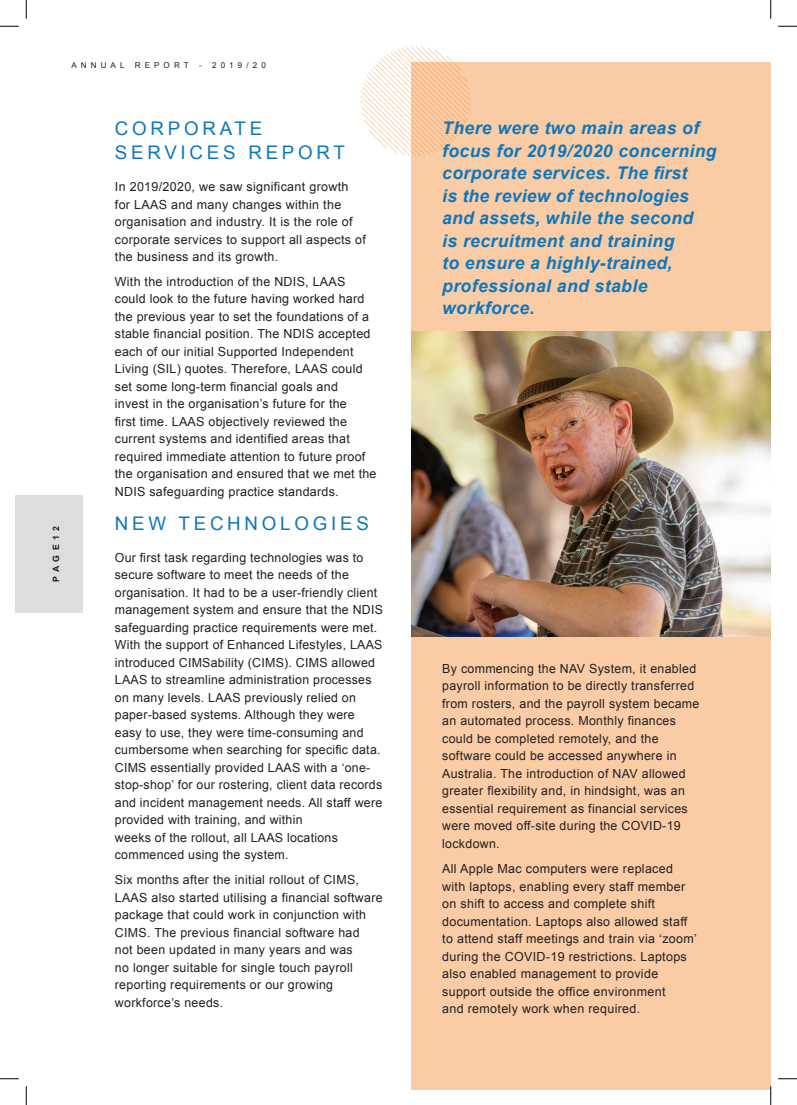
<style>
.page{position:relative;width:797px;height:1105px;background:#fff}
.page>*{position:absolute;margin:0;border:0;box-sizing:border-box;transform-origin:0 0}
.t1{font:18.75px/24.4px "Arial";letter-spacing:.2em;color:#0e77bb}
.t2{font:italic 700 17.5px/22.5px "Arial";letter-spacing:.025em;color:#0e77bb}
.t3{font:12.5px/17.5px "Arial";letter-spacing:.02em;color:#231f20}
.t4{font:700 8.75px "Arial";letter-spacing:.5em;color:#231f20}
.t5{font:8.12px "Arial";letter-spacing:.5em;color:#231f20}
</style>
<div class="page">
<div style="left:16px;top:495px;width:67px;height:118px;background:#dcdddf"></div>
<div style="left:411px;top:62px;width:359px;height:1027px;background:#f9cca6"></div>
<img style="left:411px;top:331px;width:359px;height:305px">
<svg style="left:361px;top:46px;width:109px;height:110px"></svg>
<svg style="left:0;top:25px;width:19px;height:2px"></svg>
<svg style="left:778px;top:25px;width:19px;height:2px"></svg>
<svg style="left:0;top:1078px;width:19px;height:1px"></svg>
<svg style="left:778px;top:1078px;width:19px;height:1px"></svg>
<svg style="left:25px;top:0;width:2px;height:19px"></svg>
<svg style="left:25px;top:1086px;width:2px;height:19px"></svg>
<svg style="left:770px;top:0;width:1px;height:19px"></svg>
<svg style="left:770px;top:1086px;width:1px;height:19px"></svg>
<p class="t5" style="left:71px;top:59px;width:119px">ANNUAL REPORT</p>
<p class="t5" style="left:199px;top:59px;width:68px">- 2019/20</p>
<p class="t4" style="left:50px;top:582px;width:57px;rotate:-90deg">PAGE12</p>
<p class="t1" style="left:115px;top:116px;width:231px">CORPORATE<br>SERVICES REPORT</p>
<p class="t3" style="left:115px;top:178px;width:253px">In 2019/2020, we saw significant growth for LAAS and many changes within the organisation and industry. It is the role of corporate services to support all aspects of the business and its growth.</p>
<p class="t3" style="left:115px;top:273px;width:263px">With the introduction of the NDIS, LAAS could look to the future having worked hard the previous year to set the foundations of a stable financial position. The NDIS accepted each of our initial Supported Independent Living (SIL) quotes. Therefore, LAAS could set some long-term financial goals and<br>invest in the organisation’s future for the<br>first time. LAAS objectively reviewed the current systems and identified areas that required immediate attention to future proof the organisation and ensured that we met the NDIS safeguarding practice standards.</p>
<p class="t1" style="left:115px;top:511px;width:255px">NEW TECHNOLOGIES</p>
<p class="t3" style="left:115px;top:548px;width:270px">Our first task regarding technologies was to secure software to meet the needs of the organisation. It had to be a user-friendly client management system and ensure that the NDIS safeguarding practice requirements were met.<br>With the support of Enhanced Lifestyles, LAAS introduced CIMSability (CIMS). CIMS allowed LAAS to streamline administration processes on many levels. LAAS previously relied on paper-based systems. Although they were easy to use, they were time-consuming and cumbersome when searching for specific data.<br>CIMS essentially provided LAAS with a ‘one&shy;stop-shop’ for our rostering, client data records and incident management needs. All staff were provided with training, and within<br>weeks of the rollout, all LAAS locations commenced using the system.</p>
<p class="t3" style="left:115px;top:871px;width:269px">Six months after the initial rollout of CIMS, LAAS also started utilising a financial software package that could work in conjunction with CIMS. The previous financial software had<br>not been updated in many years and was<br>no longer suitable for single touch payroll reporting requirements or our growing workforce’s needs.</p>
<p class="t2" style="left:442px;top:117px;width:276px">There were two main areas of focus for 2019/2020 concerning corporate services. The first<br>is the review of technologies and assets, while the second<br>is recruitment and training<br>to ensure a highly-trained, professional and stable workforce.</p>
<p class="t3" style="left:442px;top:660px;width:259px">By commencing the NAV System, it enabled payroll information to be directly transferred from rosters, and the payroll system became an automated process. Monthly finances could be completed remotely, and the software could be accessed anywhere in Australia. The introduction of NAV allowed greater flexibility and, in hindsight, was an essential requirement as financial services were moved off-site during the COVID-19 lockdown.</p>
<p class="t3" style="left:442px;top:860px;width:256px">All Apple Mac computers were replaced with laptops, enabling every staff member on shift to access and complete shift documentation. Laptops also allowed staff to attend staff meetings and train via ‘zoom’ during the COVID-19 restrictions. Laptops also enabled management to provide support outside the office environment<br>and remotely work when required.</p>
</div>
